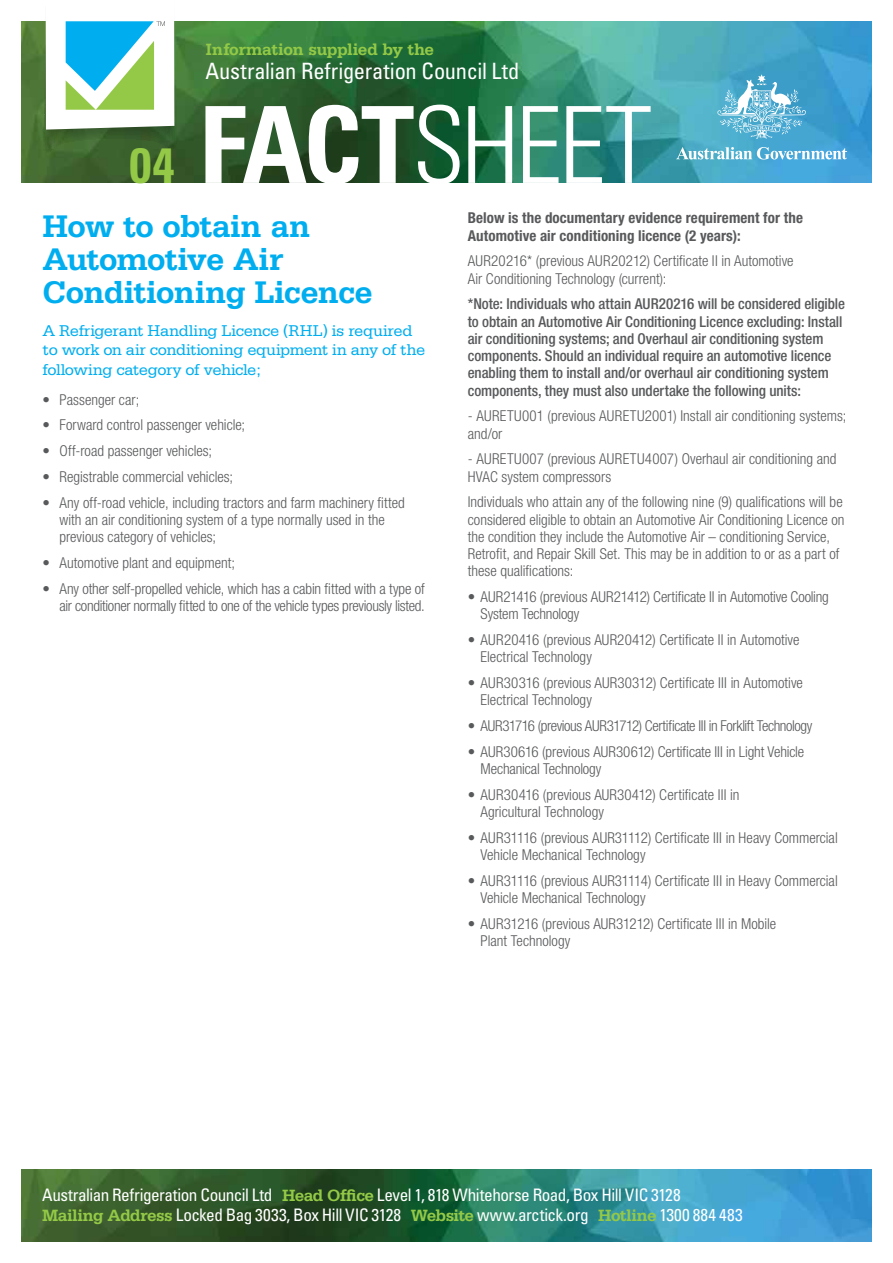
<style>
.page{position:relative;width:893px;height:1263px;background:#fff}
.page>*{position:absolute;margin:0;border:0;box-sizing:border-box;transform-origin:0 0}
.t1{font:700 condensed 49.5px "Univers";color:#94c947}
.t2{font:700 33px/33px "Serifa";letter-spacing:-.025em;color:#00aeef}
.t3{font:condensed 22.5px "Univers";letter-spacing:-.01em;color:#fff}
.t4{font:condensed 17.25px/19.5px "Univers";letter-spacing:-.03em;color:#fff}
.t5{font:700 17.25px "Serifa";letter-spacing:-.02em;color:#94c947}
.t6{font:16.5px/19.5px "Serifa";letter-spacing:-.02em;color:#00aeef}
.t7{font:300 condensed 15px/17.2px "Helvetica Neue LT Std";color:#58595b}
.t8{font:500 condensed 15px/17.2px "Helvetica Neue LT Std";letter-spacing:-.005em;color:#58595b}
.t9{font:700 condensed 15px/17.2px "Helvetica Neue LT Std";letter-spacing:.005em;color:#58595b}
.t10{font:300 condensed 15px "Helvetica Neue LT Std";letter-spacing:-.03em;color:#58595b}
.s1{font-family:"Serifa";font-weight:700;font-stretch:normal;color:#94c947}
</style>
<div class="page">
<img style="left:21px;top:21px;width:851px;height:162px">
<svg style="left:676px;top:147px;width:171px;height:13px"></svg>
<svg style="left:717px;top:74px;width:89px;height:65px;background:#6eb9d6"></svg>
<svg style="left:205px;top:105px;width:446px;height:78px"></svg>
<svg style="left:43px;top:21px;width:134px;height:134px"></svg>
<img style="left:21px;top:1169px;width:851px;height:73px">
<p class="t5" style="left:205px;top:40px;width:230px">Information supplied by the</p>
<h3 class="t3" style="left:205px;top:57px;width:316px">Australian Refrigeration Council Ltd</h3>
<h1 class="t1" style="left:129px;top:135px;width:46px">04</h1>
<h2 class="t2" style="left:43px;top:210px;width:332px">How to obtain an<br>Automotive Air<br>Conditioning Licence</h2>
<p class="t6" style="left:43px;top:321px;width:384px">A Refrigerant Handling Licence (RHL) is required to work on air conditioning equipment in any of the following category of vehicle;</p>
<p class="t7" style="left:43px;top:391px;width:98px">• Passenger car;</p>
<p class="t7" style="left:43px;top:416px;width:204px">• Forward control passenger vehicle;</p>
<p class="t7" style="left:43px;top:442px;width:171px">• Off-road passenger vehicles;</p>
<p class="t7" style="left:43px;top:468px;width:192px">• Registrable commercial vehicles;</p>
<p class="t7" style="left:60px;top:494px;width:347px;text-indent:-17px">• Any off-road vehicle, including tractors and farm machinery fitted with an air conditioning system of a type normally used in the previous category of vehicles;</p>
<p class="t7" style="left:43px;top:554px;width:194px">• Automotive plant and equipment;</p>
<p class="t7" style="left:43px;top:580px;width:384px;text-align:right">• Any other self-propelled vehicle, which has a cabin fitted with a type of air conditioner normally fitted to one of the vehicle types previously listed.</p>
<p class="t9" style="left:468px;top:209px;width:337px">Below is the documentary evidence requirement for the<br>Automotive air conditioning licence (2 years):</p>
<p class="t7" style="left:468px;top:252px;width:327px">AUR20216* (previous AUR20212) Certificate II in Automotive<br>Air Conditioning Technology (current):</p>
<p class="t8" style="left:468px;top:295px;width:379px">*Note: Individuals who attain AUR20216 will be considered eligible to obtain an Automotive Air Conditioning Licence excluding: Install air conditioning systems; and Overhaul air conditioning system components. Should an individual require an automotive licence enabling them to install and/or overhaul air conditioning system components, they must also undertake the following units:</p>
<p class="t7" style="left:468px;top:407px;width:380px">- AURETU001 (previous AURETU2001) Install air conditioning systems; and/or</p>
<p class="t7" style="left:468px;top:450px;width:370px">- AURETU007 (previous AURETU4007) Overhaul air conditioning and<br>HVAC system compressors</p>
<p class="t7" style="left:468px;top:493px;width:378px">Individuals who attain any of the following nine (9) qualifications will be considered eligible to obtain an Automotive Air Conditioning Licence on the condition they include the Automotive Air – conditioning Service, Retrofit, and Repair Skill Set. This may be in addition to or as a part of these qualifications:</p>
<p class="t7" style="left:480px;top:588px;width:350px;text-indent:-13px">• AUR21416 (previous AUR21412) Certificate II in Automotive Cooling<br>System Technology</p>
<p class="t7" style="left:480px;top:631px;width:320px;text-indent:-13px">• AUR20416 (previous AUR20412) Certificate II in Automotive<br>Electrical Technology</p>
<p class="t7" style="left:480px;top:674px;width:324px;text-indent:-13px">• AUR30316 (previous AUR30312) Certificate III in Automotive<br>Electrical Technology</p>
<p class="t10" style="left:468px;top:717px;width:346px">• AUR31716 (previous AUR31712) Certificate III in Forklift Technology</p>
<p class="t7" style="left:480px;top:743px;width:325px;text-indent:-13px">• AUR30616 (previous AUR30612) Certificate III in Light Vehicle<br>Mechanical Technology</p>
<p class="t7" style="left:480px;top:786px;width:260px;text-indent:-13px">• AUR30416 (previous AUR30412) Certificate III in<br>Agricultural Technology</p>
<p class="t7" style="left:480px;top:829px;width:359px;text-indent:-13px">• AUR31116 (previous AUR31112) Certificate III in Heavy Commercial<br>Vehicle Mechanical Technology</p>
<p class="t7" style="left:480px;top:872px;width:359px;text-indent:-13px">• AUR31116 (previous AUR31114) Certificate III in Heavy Commercial<br>Vehicle Mechanical Technology</p>
<p class="t7" style="left:480px;top:915px;width:297px;text-indent:-13px">• AUR31216 (previous AUR31212) Certificate III in Mobile<br>Plant Technology</p>
<p class="t4" style="left:42px;top:1185px;width:702px">Australian Refrigeration Council Ltd <span class="s1">Head Office</span> Level 1, 818 Whitehorse Road, Box Hill VIC 3128<br><span class="s1">Mailing Address</span> Locked Bag 3033, Box Hill VIC 3128 <span class="s1">Website</span> www.arctick.org <span class="s1">Hotline</span> 1300 884 483</p>
</div>
